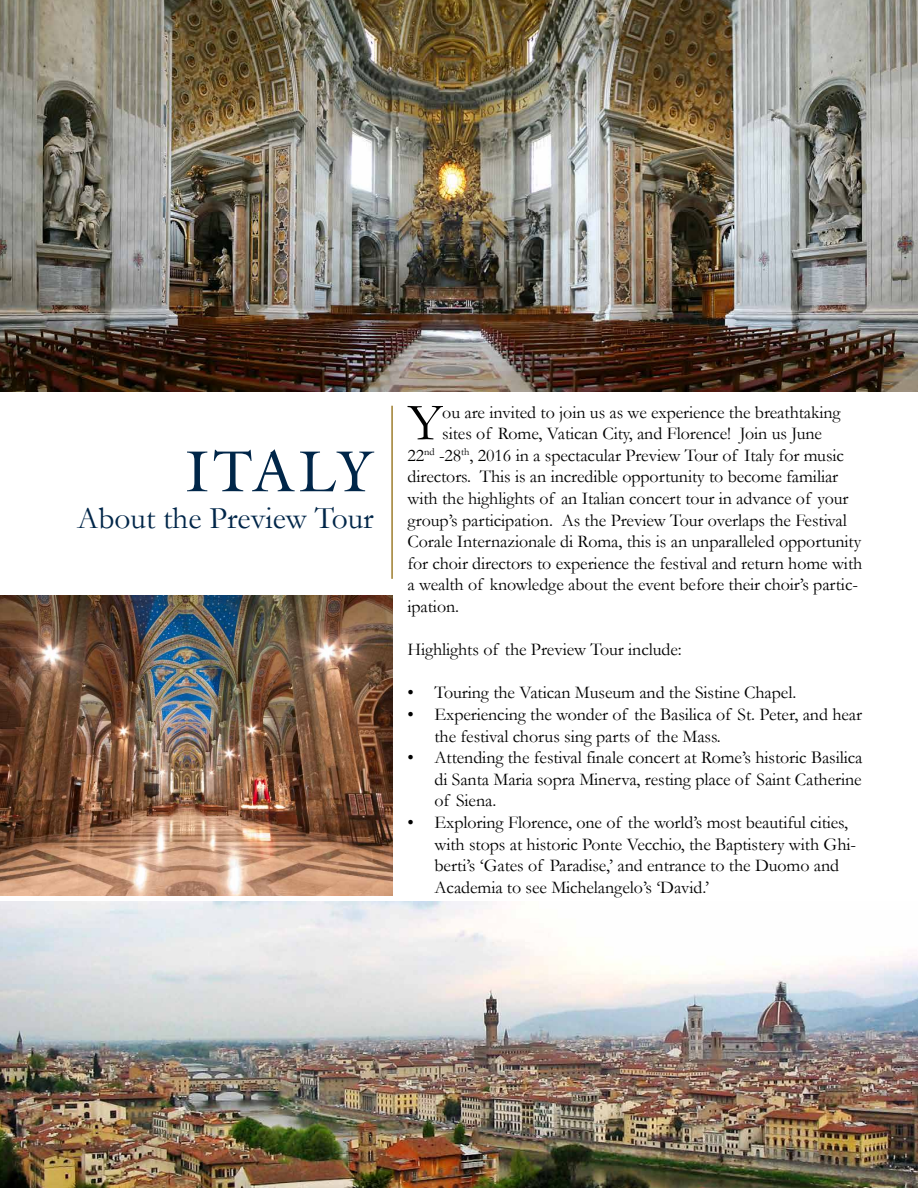
<style>
.page{position:relative;width:918px;height:1188px;background:#fff}
.page>*{position:absolute;margin:0;border:0;box-sizing:border-box;transform-origin:0 0}
.t1{font:57px "Galliard IT Cby BT";letter-spacing:.055em;color:#002649}
.t2{font:52.65px "Garamond";color:#000101}
.t3{font:31.5px "Garamond";color:#002649}
.t4{font:18px/21.6px "Garamond";letter-spacing:-.005em;color:#000101}
</style>
<div class="page">
<img style="left:0;top:0;width:917px;height:392px">
<hr style="left:391px;top:406px;width:2px;height:173px;background:#9d7d2d">
<img style="left:0;top:596px;width:392px;height:299px">
<img style="left:0;top:902px;width:917px;height:286px">
<hr style="left:917px;top:0;width:1px;height:1188px;background:#f1f1f2">
<h1 class="t1" style="left:186px;top:434px;width:189px">ITALY</h1>
<h3 class="t3" style="left:77px;top:497px;width:298px">About the Preview Tour</h3>
<h2 class="t2" style="left:408px;top:387px;width:36px">Y</h2>
<p class="t4" style="left:442px;top:401px;width:400px">ou are invited to join us as we experience the breathtaking</p>
<p class="t4" style="left:442px;top:422px;width:381px">sites of Rome, Vatican City, and Florence! Join us June</p>
<p class="t4" style="left:407px;top:444px;width:438px">22<sup>nd</sup> -28<sup>th</sup>, 2016 in a spectacular Preview Tour of Italy for music</p>
<p class="t4" style="left:407px;top:465px;width:432px">directors. This is an incredible opportunity to become familiar</p>
<p class="t4" style="left:407px;top:487px;width:443px">with the highlights of an Italian concert tour in advance of your</p>
<p class="t4" style="left:407px;top:509px;width:441px">group’s participation. As the Preview Tour overlaps the Festival</p>
<p class="t4" style="left:407px;top:530px;width:455px">Corale Internazionale di Roma, this is an unparalleled opportunity</p>
<p class="t4" style="left:407px;top:552px;width:456px">for choir directors to experience the festival and return home with</p>
<p class="t4" style="left:407px;top:573px;width:452px">a wealth of knowledge about the event before their choir’s partic-</p>
<p class="t4" style="left:407px;top:595px;width:53px">ipation.</p>
<p class="t4" style="left:407px;top:638px;width:276px">Highlights of the Preview Tour include:</p>
<p class="t4" style="left:407px;top:681px;width:390px">• Touring the Vatican Museum and the Sistine Chapel.</p>
<p class="t4" style="left:434px;top:703px;width:429px;text-indent:-27px">• Experiencing the wonder of the Basilica of St. Peter, and hear the festival chorus sing parts of the Mass.</p>
<p class="t4" style="left:434px;top:746px;width:430px;text-align:justify;text-indent:-27px">• Attending the festival finale concert at Rome’s historic Basilica di Santa Maria sopra Minerva, resting place of Saint Catherine of Siena.</p>
<p class="t4" style="left:434px;top:811px;width:423px;text-indent:-27px">• Exploring Florence, one of the world’s most beautiful cities, with stops at historic Ponte Vecchio, the Baptistery with Ghi&shy;berti’s ‘Gates of Paradise,’ and entrance to the Duomo and Academia to see Michelangelo’s ‘David.’</p>
</div>
